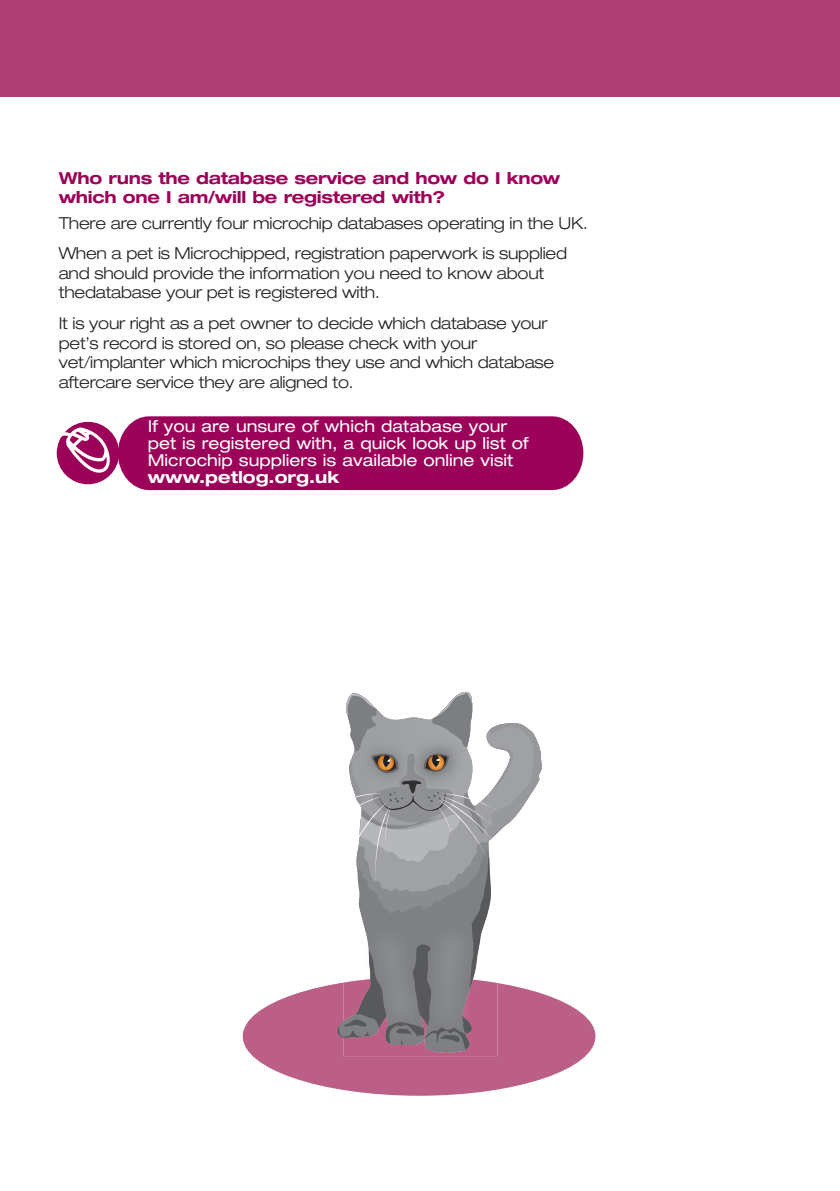
<style>
.page{position:relative;width:840px;height:1191px;background:#fff}
.page>*{position:absolute;margin:0;border:0;box-sizing:border-box;transform-origin:0 0}
.t1{font:300 expanded 16.4px/19.4px "Helvetica Neue LT Std";letter-spacing:-.015em;color:#231f20}
.t2{font:expanded 16.4px/17px "Helvetica Neue LT Std";color:#fff}
.t3{font:700 expanded 16.4px/19.4px "Helvetica Neue LT Std";letter-spacing:-.015em;color:#9c0159}
.t4{font:700 expanded 16.4px "Helvetica Neue LT Std";color:#fff}
</style>
<div class="page">
<div style="left:57px;top:422px;width:62px;height:62px;background:#9c0159;border-radius:50%"></div>
<svg style="left:58px;top:427px;width:52px;height:46px"></svg>
<div style="left:118px;top:416px;width:465px;height:74px;background:#9c0159"></div>
<div style="left:0;top:0;width:839px;height:96px;background:#ad3d73"></div>
<div style="left:242px;top:976px;width:353px;height:119px;background:#bb5f87;border-radius:50%"></div>
<img style="left:343px;top:981px;width:154px;height:75px">
<img style="left:358px;top:897px;width:125px;height:155px">
<img style="left:377px;top:897px;width:67px;height:16px">
<svg style="left:337px;top:1026px;width:6px;height:11px"></svg>
<img style="left:424px;top:1033px;width:46px;height:17px">
<img style="left:385px;top:1022px;width:76px;height:22px">
<img style="left:343px;top:1028px;width:69px;height:10px">
<svg style="left:465px;top:1033px;width:6px;height:13px"></svg>
<img style="left:461px;top:1014px;width:10px;height:19px">
<img style="left:342px;top:944px;width:92px;height:83px">
<img style="left:469px;top:897px;width:21px;height:93px">
<svg style="left:346px;top:692px;width:195px;height:205px"></svg>
<p class="t3" style="left:59px;top:170px;width:503px">Who runs the database service and how do I know which one I am/will be registered with?</p>
<p class="t1" style="left:59px;top:209px;width:530px;line-height:30.8px">There are currently four microchip databases operating in the UK.<br>When a pet is Microchipped, registration paperwork is supplied</p>
<p class="t1" style="left:59px;top:265px;width:487px">and should provide the information you need to know about thedatabase your pet is registered with.</p>
<p class="t1" style="left:59px;top:315px;width:497px">It is your right as a pet owner to decide which database your pet’s record is stored on, so please check with your vet/implanter which microchips they use and which database aftercare service they are aligned to.</p>
<p class="t2" style="left:148px;top:419px;width:382px">If you are unsure of which database your pet is registered with, a quick look up list of<br>Microchip suppliers is available online visit</p>
<p class="t4" style="left:148px;top:471px;width:193px">www.petlog.org.uk</p>
</div>
